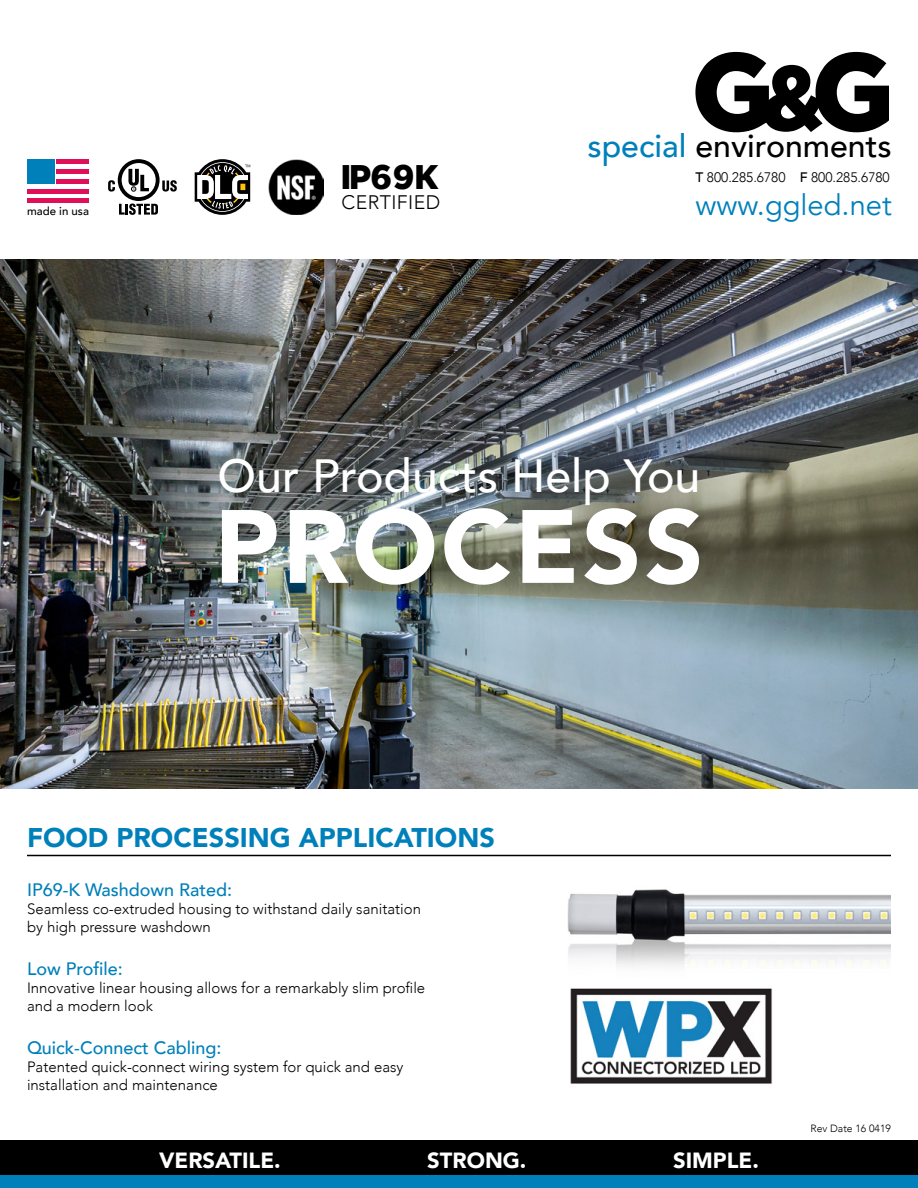
<style>
.page{position:relative;width:918px;height:1188px;background:#fff}
.page>*{position:absolute;margin:0;border:0;box-sizing:border-box;transform-origin:0 0}
.t1{font:106.35px "Jack";color:#000}
.t2{font:900 102.9px "Avenir";letter-spacing:.03em;color:#fff}
.t3{font:500 46.5px "Avenir";color:#fff}
.t4{font:32.55px "Jack";color:#000}
.t5{font:500 32.1px "Avenir";color:#000}
.t6{font:29.1px "Avenir";color:#0080bb}
.t7{font:900 27px "Avenir";color:#0080ba}
.t8{font:900 21.9px "Avenir";color:#fff}
.t9{font:300 19.5px "Avenir";letter-spacing:.02em;color:#000}
.t10{font:500 18px "Avenir";color:#0080ba}
.t11{font:300 15px/18px "Avenir";color:#000}
.t12{font:300 13.8px "Avenir";color:#000}
.t13{font:500 11.4px "Avenir";color:#000}
.t14{font:300 10.5px "Avenir";color:#000}
.s1{font-size:88.65px}
.s2{color:#0080bb}
.s3{font-weight:500}
</style>
<div class="page">
<img style="left:567px;top:889px;width:324px;height:78px">
<svg style="left:119px;top:204px;width:39px;height:11px"></svg>
<svg style="left:162px;top:180px;width:15px;height:12px"></svg>
<svg style="left:118px;top:159px;width:42px;height:42px"></svg>
<div style="left:122px;top:163px;width:34px;height:34px;background:#fff;border-radius:50%"></div>
<svg style="left:128px;top:169px;width:21px;height:22px"></svg>
<svg style="left:108px;top:180px;width:7px;height:12px"></svg>
<div style="left:56px;top:169px;width:33px;height:5px;background:#df0f5a"></div>
<div style="left:56px;top:179px;width:33px;height:5px;background:#df0f5a"></div>
<div style="left:27px;top:189px;width:62px;height:5px;background:#df0f5a"></div>
<div style="left:27px;top:198px;width:62px;height:5px;background:#df0f5a"></div>
<div style="left:56px;top:159px;width:33px;height:5px;background:#df0f5a"></div>
<div style="left:27px;top:159px;width:28px;height:25px;background:#0080bb"></div>
<img style="left:0;top:259px;width:918px;height:529px">
<hr style="left:27px;top:855px;width:864px;height:1px;background:#000">
<img style="left:570px;top:988px;width:202px;height:96px">
<div style="left:0;top:1140px;width:918px;height:48px;background:#000"></div>
<div style="left:0;top:1176px;width:918px;height:12px;background:#0080bb"></div>
<svg style="left:195px;top:159px;width:55px;height:56px"></svg>
<img style="left:268px;top:159px;width:56px;height:56px">
<p class="t13" style="left:27px;top:201px;width:64px">made in usa</p>
<h3 class="t4" style="left:343px;top:163px;width:99px">IP69K</h3>
<h3 class="t9" style="left:342px;top:191px;width:100px">CERTIFIED</h3>
<h1 class="t1" style="left:695px;top:44px;width:201px">G<span class="s1">&amp;</span>G</h1>
<h3 class="t5" style="left:588px;top:118px;width:306px"><span class="s2">special</span> environments</h3>
<p class="t12" style="left:695px;top:169px;width:196px"><span class="s3">T</span> 800.285.6780 <span class="s3">F</span> 800.285.6780</p>
<h3 class="t6" style="left:695px;top:188px;width:198px">www.ggled.net</h3>
<h3 class="t3" style="left:218px;top:436px;width:485px">Our Products Help You</h3>
<h2 class="t2" style="left:215px;top:459px;width:491px">PROCESS</h2>
<h3 class="t7" style="left:27px;top:814px;width:469px">FOOD PROCESSING APPLICATIONS</h3>
<p class="t10" style="left:27px;top:874px;width:207px">IP69-K Washdown Rated:</p>
<p class="t11" style="left:27px;top:900px;width:396px">Seamless co-extruded housing to withstand daily sanitation by high pressure washdown</p>
<p class="t10" style="left:27px;top:953px;width:97px">Low Profile:</p>
<p class="t11" style="left:27px;top:979px;width:400px">Innovative linear housing allows for a remarkably slim profile and a modern look</p>
<p class="t10" style="left:27px;top:1033px;width:196px">Quick-Connect Cabling:</p>
<p class="t11" style="left:27px;top:1058px;width:378px">Patented quick-connect wiring system for quick and easy installation and maintenance</p>
<h3 class="t8" style="left:159px;top:1141px;width:123px">VERSATILE.</h3>
<h3 class="t8" style="left:427px;top:1141px;width:101px">STRONG.</h3>
<h3 class="t8" style="left:673px;top:1141px;width:87px">SIMPLE.</h3>
<p class="t14" style="left:811px;top:1122px;width:82px">Rev Date 16 0419</p>
</div>
